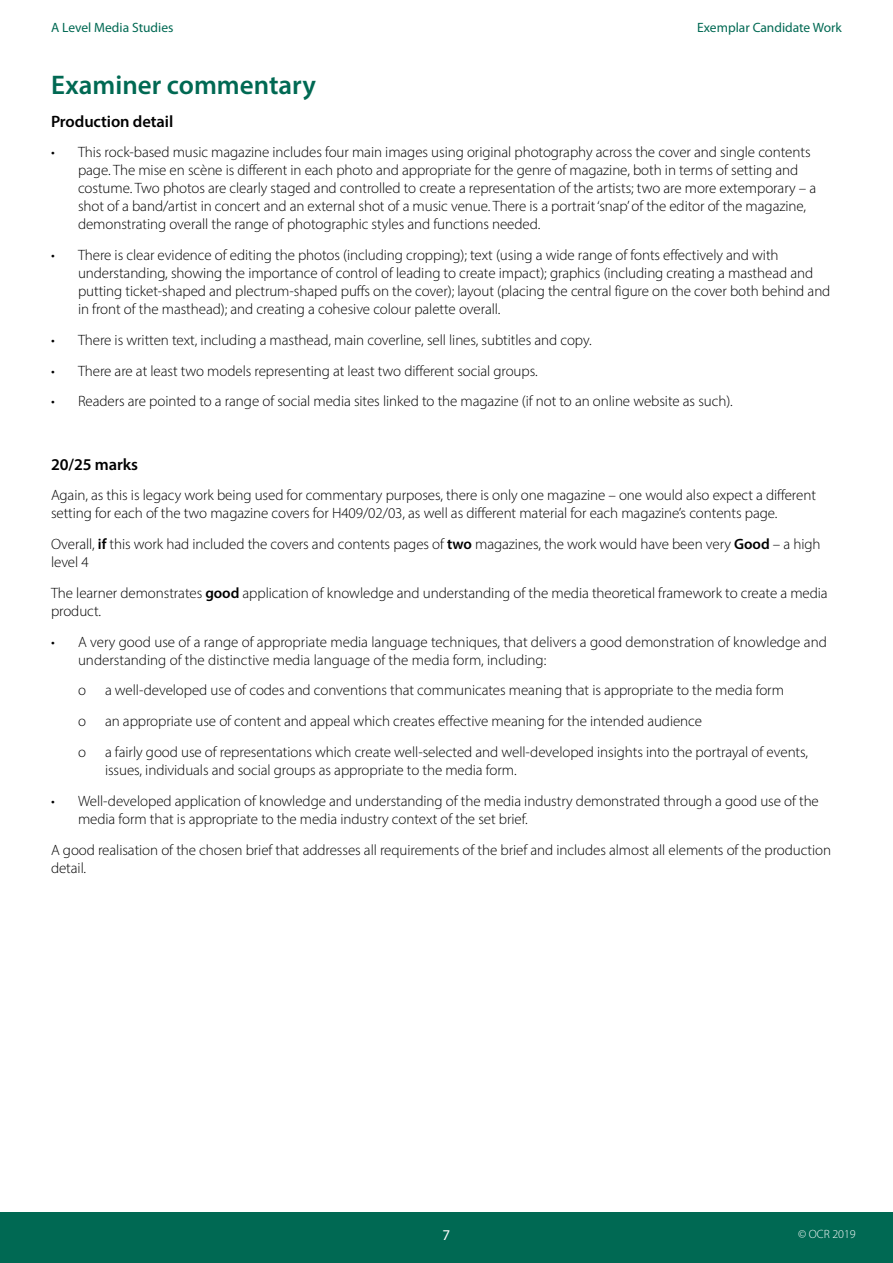
<style>
.page{position:relative;width:893px;height:1263px;background:#fff}
.page>*{position:absolute;margin:0;border:0;box-sizing:border-box;transform-origin:0 0}
.Subheading{font:600 27px "Myriad Pro";color:#006953}
.Body{font:600 16.5px "Myriad Pro";letter-spacing:-.005em;color:#000}
.Body-2{font:300 15px/18px "Myriad Pro";letter-spacing:-.005em;color:#000}
.t1{font:15px "Myriad Pro";color:#fff}
.t2{font:13.5px "Myriad Pro";color:#006953}
.t3{font:300 12px "Myriad Pro";color:#fff}
.s1{font-weight:600}
</style>
<div class="page">
<div style="left:0;top:1212px;width:893px;height:51px;background:#006953"></div>
<p class="t2" style="left:51px;top:19px;width:124px">A Level Media Studies</p>
<p class="t2" style="left:697px;top:19px;width:146px">Exemplar Candidate Work</p>
<h3 class="Subheading" style="left:51px;top:68px;width:266px">Examiner commentary</h3>
<h3 class="Body" style="left:51px;top:110px;width:124px">Production detail</h3>
<p class="Body-2" style="left:78px;top:143px;width:740px;text-indent:-27px">• This rock-based music magazine includes four main images using original photography across the cover and single contents page. The mise en scène is different in each photo and appropriate for the genre of magazine, both in terms of setting and costume. Two photos are clearly staged and controlled to create a representation of the artists; two are more extemporary – a shot of a band/artist in concert and an external shot of a music venue. There is a portrait ‘snap’ of the editor of the magazine, demonstrating overall the range of photographic styles and functions needed.</p>
<p class="Body-2" style="left:78px;top:246px;width:754px;text-indent:-27px">• There is clear evidence of editing the photos (including cropping); text (using a wide range of fonts effectively and with understanding, showing the importance of control of leading to create impact); graphics (including creating a masthead and putting ticket-shaped and plectrum-shaped puffs on the cover); layout (placing the central figure on the cover both behind and in front of the masthead); and creating a cohesive colour palette overall.</p>
<p class="Body-2" style="left:51px;top:331px;width:542px">• There is written text, including a masthead, main coverline, sell lines, subtitles and copy.</p>
<p class="Body-2" style="left:51px;top:361px;width:488px">• There are at least two models representing at least two different social groups.</p>
<p class="Body-2" style="left:51px;top:392px;width:683px">• Readers are pointed to a range of social media sites linked to the magazine (if not to an online website as such).</p>
<h3 class="Body" style="left:51px;top:454px;width:89px">20/25 marks</h3>
<h3 class="Body-2" style="left:51px;top:486px;width:766px">Again, as this is legacy work being used for commentary purposes, there is only one magazine – one would also expect a different setting for each of the two magazine covers for H409/02/03, as well as different material for each magazine’s contents page.</h3>
<h3 class="Body-2" style="left:51px;top:535px;width:771px">Overall, <span class="s1">if</span> this work had included the covers and contents pages of <span class="s1">two</span> magazines, the work would have been very <span class="s1">Good</span> – a high level 4</h3>
<h3 class="Body-2" style="left:51px;top:584px;width:778px">The learner demonstrates <span class="s1">good</span> application of knowledge and understanding of the media theoretical framework to create a media product.</h3>
<p class="Body-2" style="left:78px;top:632px;width:750px;text-indent:-27px">• A very good use of a range of appropriate media language techniques, that delivers a good demonstration of knowledge and understanding of the distinctive media language of the media form, including:</p>
<p class="Body-2" style="left:78px;top:681px;width:9px">o</p>
<p class="Body-2" style="left:105px;top:681px;width:680px">a well-developed use of codes and conventions that communicates meaning that is appropriate to the media form</p>
<p class="Body-2" style="left:78px;top:712px;width:9px">o</p>
<p class="Body-2" style="left:105px;top:712px;width:599px">an appropriate use of content and appeal which creates effective meaning for the intended audience</p>
<p class="Body-2" style="left:78px;top:743px;width:9px">o</p>
<p class="Body-2" style="left:105px;top:743px;width:705px">a fairly good use of representations which create well-selected and well-developed insights into the portrayal of events, issues, individuals and social groups as appropriate to the media form.</p>
<p class="Body-2" style="left:78px;top:792px;width:742px;text-indent:-27px">• Well-developed application of knowledge and understanding of the media industry demonstrated through a good use of the media form that is appropriate to the media industry context of the set brief.</p>
<h3 class="Body-2" style="left:51px;top:840px;width:782px">A good realisation of the chosen brief that addresses all requirements of the brief and includes almost all elements of the production detail.</h3>
<p class="t1" style="left:443px;top:1226px;width:9px">7</p>
<p class="t3" style="left:798px;top:1227px;width:59px">© OCR 2019</p>
</div>
